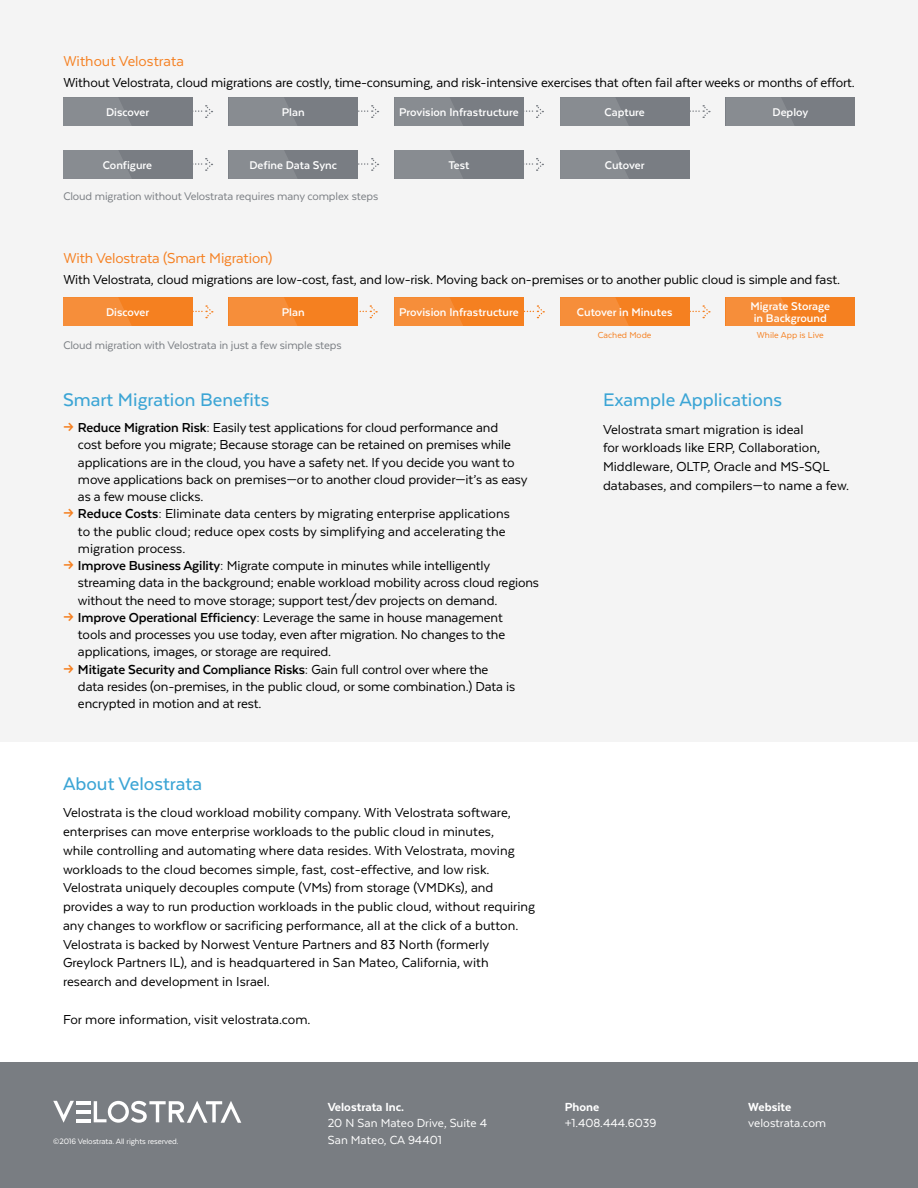
<style>
.page{position:relative;width:918px;height:1188px;background:#fff}
.page>*{position:absolute;margin:0;border:0;box-sizing:border-box;transform-origin:0 0}
.t1{font:500 21px "Texta";color:#3ca5d5}
.t2{font:16.5px "Texta";letter-spacing:-.01em;color:#f58021}
.t3{font:15px/18.8px "Texta";letter-spacing:-.01em;color:#000}
.t4{font:700 15px "Texta";letter-spacing:-.01em;color:#000}
.t5{font:13.5px/16.5px "Texta";color:#fff}
.t6{font:800 13.5px "Texta";color:#fff}
.t7{font:700 12.9px/12.1px "Texta";color:#fff}
.t8{font:12.75px "Texta";letter-spacing:-.01em;color:#797d82}
.t9{font:10.05px "Texta";color:#f58020}
.t10{font:9px "Texta";letter-spacing:-.01em;color:#fff}
.s1{font-family:"FF Dingbests";color:#f58021}
.s2{font-weight:700}
.s3{font-family:"FF Dingbests";font-weight:400;color:#f58021}
.s4{font-weight:400}
</style>
<div class="page">
<div style="left:0;top:0;width:918px;height:742px;background:#f4f4f4"></div>
<div style="left:0;top:1063px;width:918px;height:125px;background:#797d82"></div>
<hr style="left:77px;top:1119px;width:14px;height:3px;background:#fff">
<hr style="left:77px;top:1101px;width:14px;height:3px;background:#fff">
<hr style="left:77px;top:1110px;width:14px;height:3px;background:#fff">
<svg style="left:53px;top:1101px;width:21px;height:22px"></svg>
<svg style="left:94px;top:1101px;width:147px;height:22px"></svg>
<svg style="left:192px;top:105px;width:21px;height:13px"></svg>
<svg style="left:358px;top:105px;width:21px;height:13px"></svg>
<svg style="left:524px;top:105px;width:19px;height:13px"></svg>
<svg style="left:192px;top:158px;width:21px;height:13px"></svg>
<svg style="left:358px;top:158px;width:21px;height:13px"></svg>
<svg style="left:524px;top:158px;width:19px;height:13px"></svg>
<svg style="left:689px;top:105px;width:21px;height:13px"></svg>
<div style="left:63px;top:98px;width:129px;height:28px;background:#797d83"></div>
<svg style="left:63px;top:97px;width:69px;height:29px"></svg>
<div style="left:229px;top:98px;width:129px;height:28px;background:#797d83"></div>
<svg style="left:229px;top:97px;width:69px;height:29px"></svg>
<div style="left:395px;top:98px;width:129px;height:28px;background:#797d83"></div>
<svg style="left:394px;top:97px;width:69px;height:29px"></svg>
<div style="left:560px;top:98px;width:129px;height:28px;background:#797d83"></div>
<svg style="left:560px;top:97px;width:69px;height:29px"></svg>
<div style="left:726px;top:98px;width:129px;height:28px;background:#797d83"></div>
<svg style="left:726px;top:97px;width:69px;height:29px"></svg>
<div style="left:63px;top:150px;width:129px;height:29px;background:#797d83"></div>
<svg style="left:63px;top:150px;width:68px;height:29px"></svg>
<div style="left:229px;top:150px;width:129px;height:29px;background:#797d83"></div>
<svg style="left:229px;top:150px;width:68px;height:29px"></svg>
<div style="left:395px;top:150px;width:129px;height:29px;background:#797d83"></div>
<svg style="left:394px;top:150px;width:69px;height:29px"></svg>
<div style="left:560px;top:150px;width:129px;height:29px;background:#797d83"></div>
<svg style="left:560px;top:150px;width:69px;height:29px"></svg>
<svg style="left:192px;top:305px;width:21px;height:13px"></svg>
<svg style="left:359px;top:305px;width:18px;height:13px"></svg>
<svg style="left:524px;top:305px;width:20px;height:13px"></svg>
<svg style="left:689px;top:305px;width:21px;height:13px"></svg>
<div style="left:63px;top:298px;width:129px;height:28px;background:#f58020"></div>
<svg style="left:63px;top:297px;width:69px;height:29px"></svg>
<div style="left:229px;top:298px;width:129px;height:28px;background:#f58020"></div>
<svg style="left:229px;top:297px;width:69px;height:29px"></svg>
<div style="left:395px;top:298px;width:129px;height:28px;background:#f58020"></div>
<svg style="left:394px;top:297px;width:69px;height:29px"></svg>
<div style="left:560px;top:298px;width:129px;height:28px;background:#f58020"></div>
<svg style="left:560px;top:297px;width:69px;height:29px"></svg>
<div style="left:726px;top:298px;width:129px;height:28px;background:#f58020"></div>
<svg style="left:726px;top:297px;width:69px;height:29px"></svg>
<p class="t2" style="left:63px;top:53px;width:122px">Without Velostrata</p>
<p class="t3" style="left:63px;top:73px;width:793px">Without Velostrata, cloud migrations are costly, time-consuming, and risk-intensive exercises that often fail after weeks or months of effort.</p>
<p class="t7" style="left:106px;top:106px;width:45px">Discover</p>
<p class="t7" style="left:282px;top:106px;width:24px">Plan</p>
<p class="t7" style="left:399px;top:106px;width:121px">Provision Infrastructure</p>
<p class="t7" style="left:605px;top:106px;width:42px">Capture</p>
<p class="t7" style="left:773px;top:106px;width:37px">Deploy</p>
<p class="t7" style="left:103px;top:159px;width:51px">Configure</p>
<p class="t7" style="left:249px;top:159px;width:89px">Define Data Sync</p>
<p class="t7" style="left:448px;top:159px;width:23px">Test</p>
<p class="t7" style="left:605px;top:159px;width:41px">Cutover</p>
<p class="t8" style="left:63px;top:189px;width:316px">Cloud migration without Velostrata requires many complex steps</p>
<p class="t2" style="left:63px;top:250px;width:210px">With Velostrata (Smart Migration)</p>
<p class="t3" style="left:63px;top:270px;width:778px">With Velostrata, cloud migrations are low-cost, fast, and low-risk. Moving back on-premises or to another public cloud is simple and fast.</p>
<p class="t7" style="left:106px;top:306px;width:45px">Discover</p>
<p class="t7" style="left:282px;top:306px;width:24px">Plan</p>
<p class="t7" style="left:399px;top:306px;width:121px">Provision Infrastructure</p>
<p class="t7" style="left:577px;top:306px;width:97px">Cutover in Minutes</p>
<p class="t7" style="left:750px;top:300px;width:81px">Migrate Storage in Background</p>
<p class="t9" style="left:598px;top:330px;width:55px">Cached Mode</p>
<p class="t9" style="left:757px;top:330px;width:68px">While App is Live</p>
<p class="t8" style="left:63px;top:338px;width:280px">Cloud migration with Velostrata in just a few simple steps</p>
<h1 class="t1" style="left:63px;top:389px;width:208px">Smart Migration Benefits</h1>
<p class="t3" style="left:63px;top:418px;width:437px"><span class="s1">f</span> <span class="s2">Reduce Migration Risk:</span> Easily test applications for cloud performance and</p>
<p class="t3" style="left:78px;top:435px;width:434px">cost before you migrate; Because storage can be retained on premises while</p>
<p class="t3" style="left:78px;top:453px;width:438px">applications are in the cloud, you have a safety net. If you decide you want to</p>
<p class="t3" style="left:78px;top:470px;width:451px">move applications back on premises—or to another cloud provider—it’s as easy</p>
<p class="t3" style="left:78px;top:487px;width:127px">as a few mouse clicks.</p>
<p class="t3" style="left:63px;top:504px;width:448px"><span class="s1">f</span> <span class="s2">Reduce Costs:</span> Eliminate data centers by migrating enterprise applications</p>
<p class="t3" style="left:78px;top:522px;width:429px">to the public cloud; reduce opex costs by simplifying and accelerating the</p>
<p class="t3" style="left:78px;top:539px;width:109px">migration process.</p>
<p class="t3" style="left:63px;top:556px;width:429px"><span class="s1">f</span> <span class="s2">Improve Business Agility:</span> Migrate compute in minutes while intelligently</p>
<p class="t3" style="left:78px;top:573px;width:463px">streaming data in the background; enable workload mobility across cloud regions</p>
<p class="t3" style="left:78px;top:591px;width:421px">without the need to move storage; support test/dev projects on demand.</p>
<p class="t3" style="left:63px;top:608px;width:441px"><span class="s1">f</span> <span class="s2">Improve Operational Efficiency:</span> Leverage the same in house management</p>
<p class="t3" style="left:78px;top:625px;width:429px">tools and processes you use today, even after migration. No changes to the</p>
<p class="t3" style="left:78px;top:642px;width:255px">applications, images, or storage are required.</p>
<p class="t4" style="left:63px;top:661px;width:427px"><span class="s3">f</span> Mitigate Security and Compliance Risks: <span class="s4">Gain full control over where the</span></p>
<p class="t3" style="left:78px;top:677px;width:439px">data resides (on-premises, in the public cloud, or some combination.) Data is</p>
<p class="t3" style="left:78px;top:694px;width:185px">encrypted in motion and at rest.</p>
<h1 class="t1" style="left:63px;top:773px;width:141px">About Velostrata</h1>
<p class="t3" style="left:63px;top:803px;width:474px">Velostrata is the cloud workload mobility company. With Velostrata software, enterprises can move enterprise workloads to the public cloud in minutes,<br>while controlling and automating where data resides. With Velostrata, moving workloads to the cloud becomes simple, fast, cost-effective, and low risk.<br>Velostrata uniquely decouples compute (VMs) from storage (VMDKs), and provides a way to run production workloads in the public cloud, without requiring any changes to workflow or sacrificing performance, all at the click of a button.<br>Velostrata is backed by Norwest Venture Partners and 83 North (formerly Greylock Partners IL), and is headquartered in San Mateo, California, with research and development in Israel.</p>
<p class="t3" style="left:63px;top:1010px;width:249px">For more information, visit velostrata.com.</p>
<h1 class="t1" style="left:603px;top:389px;width:181px">Example Applications</h1>
<p class="t3" style="left:603px;top:420px;width:248px">Velostrata smart migration is ideal<br>for workloads like ERP, Collaboration, Middleware, OLTP, Oracle and MS-SQL databases, and compilers—to name a few.</p>
<p class="t10" style="left:53px;top:1136px;width:127px">©2016 Velostrata. All rights reserved.</p>
<p class="t6" style="left:328px;top:1100px;width:78px">Velostrata Inc.</p>
<p class="t5" style="left:328px;top:1115px;width:161px">20 N San Mateo Drive, Suite 4<br>San Mateo, CA 94401</p>
<p class="t6" style="left:565px;top:1100px;width:36px">Phone</p>
<p class="t5" style="left:565px;top:1115px;width:93px">+1.408.444.6039</p>
<p class="t6" style="left:748px;top:1100px;width:45px">Website</p>
<p class="t5" style="left:748px;top:1115px;width:79px">velostrata.com</p>
</div>
